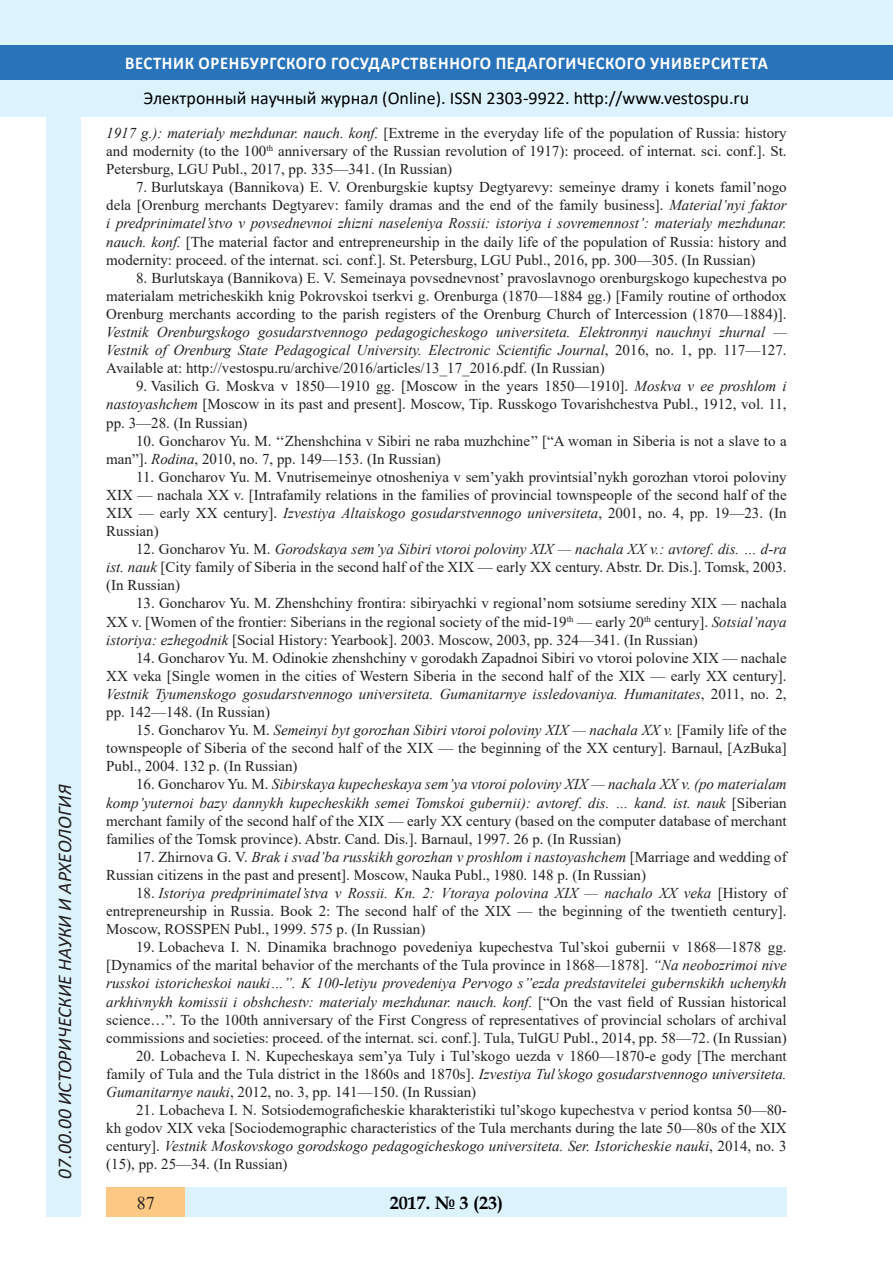
<style>
.page{position:relative;width:893px;height:1263px;background:#fff}
.page>*{position:absolute;margin:0;border:0;box-sizing:border-box;transform-origin:0 0}
.t1{font:italic 19.5px "Calibri";color:#231f20}
.t2{font:18px "Calibri";color:#000}
.t3{font:700 18px "Calibri";letter-spacing:.04em;color:#fff;scale:.93 1}
.t4{font:700 18px "Book Antiqua";color:#000}
.t5{font:18px "Times New Roman";color:#231f20}
.литература{font:15px/18.1px "Times New Roman";color:#231f20;text-align:justify}
.s1{font-style:italic}
</style>
<div class="page">
<div style="left:0;top:0;width:893px;height:116px;background:#dcf2fc"></div>
<div style="left:0;top:45px;width:893px;height:34px;background:#2873ba"></div>
<div style="left:47px;top:116px;width:34px;height:1101px;background:#dcf2fc"></div>
<div style="left:106px;top:1188px;width:681px;height:29px;background:#dcf2fc"></div>
<div style="left:106px;top:1188px;width:79px;height:29px;background:#fdc784"></div>
<h1 class="t1" style="left:51px;top:1179px;width:395px;rotate:-90deg">07.00.00 ИСТОРИЧЕСКИЕ НАУКИ И АРХЕОЛОГИЯ</h1>
<h1 class="t1" style="left:51px;top:1105px;width:206px;rotate:-90deg">БИОЛОГИЧЕСКИЕ НАУКИ</h1>
<h1 class="t1" style="left:51px;top:1169px;width:11px;rotate:-90deg">3</h1>
<p class="t3" style="left:125px;top:50px;width:693px">ВЕСТНИК ОРЕНБУРГСКОГО ГОСУДАРСТВЕННОГО ПЕДАГОГИЧЕСКОГО УНИВЕРСИТЕТА</p>
<p class="t2" style="left:144px;top:85px;width:607px">Электронный научный журнал (Online). ISSN 2303-9922. http://www.vestospu.ru</p>
<p class="t2" style="left:583px;top:85px;width:13px">t</p>
<p class="литература" style="left:106px;top:123px;width:682px"><span class="s1">1917 g.): materialy mezhdunar. nauch. konf.</span> [Extreme in the everyday life of the population of Russia: history and modernity (to the 100<sup>th</sup> anniversary of the Russian revolution of 1917): proceed. of internat. sci. conf.]. St.<br>Petersburg, LGU Publ., 2017, pp. 335—341. (In Russian)</p>
<p class="литература" style="left:106px;top:178px;width:682px;text-indent:30px">7. Burlutskaya (Bannikova) E. V. Orenburgskie kuptsy Degtyarevy: semeinye dramy i konets famil’nogo dela [Orenburg merchants Degtyarev: family dramas and the end of the family business]. <span class="s1">Material’nyi faktor i predprinimatel’stvo v povsednevnoi zhizni naseleniya Rossii: istoriya i sovremennost’: materialy mezhdunar. nauch. konf.</span> [The material factor and entrepreneurship in the daily life of the population of Russia: history and modernity: proceed. of the internat. sci. conf.]. St. Petersburg, LGU Publ., 2016, pp. 300—305. (In Russian)</p>
<p class="литература" style="left:106px;top:268px;width:682px;text-indent:30px">8. Burlutskaya (Bannikova) E. V. Semeinaya povsednevnost’ pravoslavnogo orenburgskogo kupechestva po materialam metricheskikh knig Pokrovskoi tserkvi g. Orenburga (1870—1884 gg.) [Family routine of orthodox Orenburg merchants according to the parish registers of the Orenburg Church of Intercession (1870—1884)].<br><span class="s1">Vestnik Orenburgskogo gosudarstvennogo pedagogicheskogo universiteta. Elektronnyi nauchnyi zhurnal — Vestnik of Orenburg State Pedagogical University. Electronic Scientific Journal</span>, 2016, no. 1, pp. 117—127.<br>Available at: http://vestospu.ru/archive/2016/articles/13_17_2016.pdf. (In Russian)</p>
<p class="литература" style="left:106px;top:377px;width:682px;text-indent:30px">9. Vasilich G. Moskva v 1850—1910 gg. [Moscow in the years 1850—1910]. <span class="s1">Moskva v ee proshlom i nastoyashchem</span> [Moscow in its past and present]. Moscow, Tip. Russkogo Tovarishchestva Publ., 1912, vol. 11, pp. 3—28. (In Russian)</p>
<p class="литература" style="left:106px;top:431px;width:682px;text-indent:30px">10. Goncharov Yu. M. ‘‘Zhenshchina v Sibiri ne raba muzhchine’’ [“A woman in Siberia is not a slave to a man”]. <span class="s1">Rodina</span>, 2010, no. 7, pp. 149—153. (In Russian)</p>
<p class="литература" style="left:106px;top:467px;width:682px;text-indent:30px">11. Goncharov Yu. M. Vnutrisemeinye otnosheniya v sem’yakh provintsial’nykh gorozhan vtoroi poloviny XIX — nachala XX v. [Intrafamily relations in the families of provincial townspeople of the second half of the XIX — early XX century]. <span class="s1">Izvestiya Altaiskogo gosudarstvennogo universiteta</span>, 2001, no. 4, pp. 19—23. (In Russian)</p>
<p class="литература" style="left:106px;top:540px;width:682px;text-indent:30px">12. Goncharov Yu. M. <span class="s1">Gorodskaya sem’ya Sibiri vtoroi poloviny XIX — nachala XX v.: avtoref. dis. … d-ra ist. nauk</span> [City family of Siberia in the second half of the XIX — early XX century. Abstr. Dr. Dis.]. Tomsk, 2003. (In Russian)</p>
<p class="литература" style="left:106px;top:594px;width:682px;text-indent:30px">13. Goncharov Yu. M. Zhenshchiny frontira: sibiryachki v regional’nom sotsiume serediny XIX — nachala XX v. [Women of the frontier: Siberians in the regional society of the mid-19<sup>th</sup> — early 20<sup>th</sup> century]. <span class="s1">Sotsial’naya istoriya: ezhegodnik</span> [Social History: Yearbook]. 2003. Moscow, 2003, pp. 324—341. (In Russian)</p>
<p class="литература" style="left:106px;top:648px;width:682px;text-indent:30px">14. Goncharov Yu. M. Odinokie zhenshchiny v gorodakh Zapadnoi Sibiri vo vtoroi polovine XIX — nachale XX veka [Single women in the cities of Western Siberia in the second half of the XIX — early XX century].<br><span class="s1">Vestnik Tyumenskogo gosudarstvennogo universiteta. Gumanitarnye issledovaniya. Humanitates</span>, 2011, no. 2, pp. 142—148. (In Russian)</p>
<p class="литература" style="left:106px;top:720px;width:682px;text-indent:30px">15. Goncharov Yu. M. <span class="s1">Semeinyi byt gorozhan Sibiri vtoroi poloviny XIX — nachala XX v.</span> [Family life of the townspeople of Siberia of the second half of the XIX — the beginning of the XX century]. Barnaul, [AzBuka] Publ., 2004. 132 p. (In Russian)</p>
<p class="литература" style="left:106px;top:775px;width:682px;text-indent:30px">16. Goncharov Yu. M. <span class="s1">Sibirskaya kupecheskaya sem’ya vtoroi poloviny XIX — nachala XX v. (po materialam komp’yuternoi bazy dannykh kupecheskikh semei Tomskoi gubernii): avtoref. dis. … kand. ist. nauk</span> [Siberian merchant family of the second half of the XIX — early XX century (based on the computer database of merchant families of the Tomsk province). Abstr. Cand. Dis.]. Barnaul, 1997. 26 p. (In Russian)</p>
<p class="литература" style="left:106px;top:847px;width:682px;text-indent:30px">17. Zhirnova G. V. <span class="s1">Brak i svad’ba russkikh gorozhan v proshlom i nastoyashchem</span> [Marriage and wedding of<br>Russian citizens in the past and present]. Moscow, Nauka Publ., 1980. 148 p. (In Russian)</p>
<p class="литература" style="left:106px;top:883px;width:682px;text-indent:30px">18. <span class="s1">Istoriya predprinimatel’stva v Rossii. Kn. 2: Vtoraya polovina XIX — nachalo XX veka</span> [History of entrepreneurship in Russia. Book 2: The second half of the XIX — the beginning of the twentieth century].<br>Moscow, ROSSPEN Publ., 1999. 575 p. (In Russian)</p>
<p class="литература" style="left:106px;top:938px;width:682px;text-indent:30px">19. Lobacheva I. N. Dinamika brachnogo povedeniya kupechestva Tul’skoi gubernii v 1868—1878 gg. [Dynamics of the marital behavior of the merchants of the Tula province in 1868—1878]. <span class="s1">“Na neobozrimoi nive russkoi istoricheskoi nauki…”. K 100-letiyu provedeniya Pervogo s’’ezda predstavitelei gubernskikh uchenykh arkhivnykh komissii i obshchestv: materialy mezhdunar. nauch. konf.</span> [“On the vast field of Russian historical science…”. To the 100th anniversary of the First Congress of representatives of provincial scholars of archival commissions and societies: proceed. of the internat. sci. conf.]. Tula, TulGU Publ., 2014, pp. 58—72. (In Russian)</p>
<p class="литература" style="left:106px;top:1046px;width:682px;text-indent:30px">20. Lobacheva I. N. Kupecheskaya sem’ya Tuly i Tul’skogo uezda v 1860—1870-e gody [The merchant family of Tula and the Tula district in the 1860s and 1870s]. <span class="s1">Izvestiya Tul’skogo gosudarstvennogo universiteta.<br>Gumanitarnye nauki</span>, 2012, no. 3, pp. 141—150. (In Russian)</p>
<p class="литература" style="left:106px;top:1100px;width:682px;text-indent:30px">21. Lobacheva I. N. Sotsiodemograficheskie kharakteristiki tul’skogo kupechestva v period kontsa 50—80- kh godov XIX veka [Sociodemographic characteristics of the Tula merchants during the late 50—80s of the XIX century]. <span class="s1">Vestnik Moskovskogo gorodskogo pedagogicheskogo universiteta. Ser. Istoricheskie nauki</span>, 2014, no. 3 (15), pp. 25—34. (In Russian)</p>
<p class="t4" style="left:390px;top:1190px;width:115px">2017. № 3 (23)</p>
<p class="t5" style="left:137px;top:1190px;width:19px">87</p>
<p class="t4" style="left:417px;top:1190px;width:10px">6</p>
<p class="t4" style="left:479px;top:1190px;width:19px">19</p>
</div>
